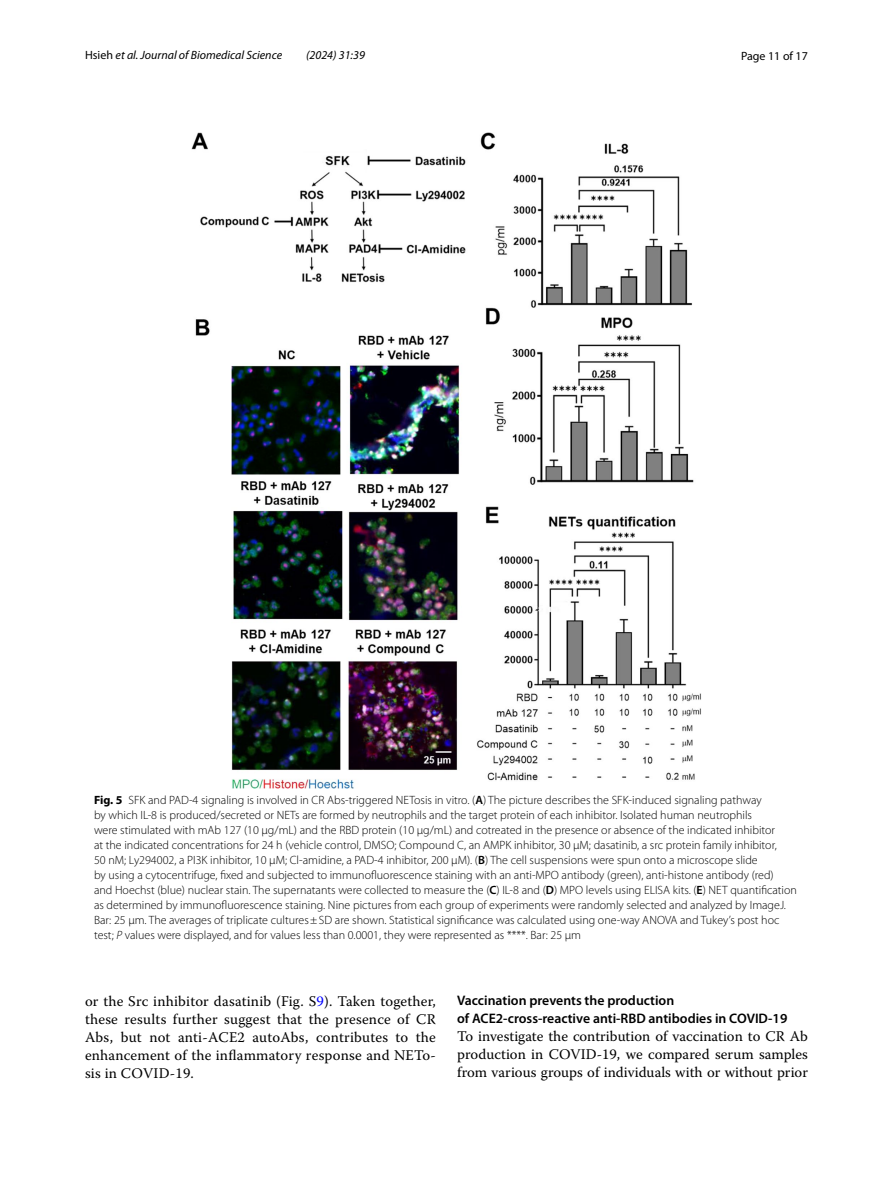
<style>
.page{position:relative;width:893px;height:1187px;background:#fff}
.page>*{position:absolute;margin:0;border:0;box-sizing:border-box;transform-origin:0 0}
.t1{font:14.7px/18px "Warnock Pro";letter-spacing:.01em;color:#000;text-align:justify}
.t2{font:600 13.8px/18px "Myriad Pro";color:#000}
.t3{font:300 12px/15px "Myriad Pro";color:#000}
.t4{font:italic 12px "Myriad Pro";color:#000}
.t5{font:12px "Myriad Pro";color:#000}
.s1{font-style:normal}
.s2{font-weight:700}
.s3{font-weight:600}
.s4{font-style:italic}
.s5{color:#00f}
</style>
<div class="page">
<img style="left:191px;top:133px;width:510px;height:655px">
<p class="t4" style="left:85px;top:48px;width:199px"><span class="s1">Hsieh</span> et al. Journal of Biomedical Science</p>
<p class="t4" style="left:306px;top:48px;width:60px">(2024) 31:39</p>
<p class="t5" style="left:741px;top:48px;width:68px">Page 11 of 17</p>
<p class="t3" style="left:94px;top:792px;width:704px"><span class="s2">Fig. 5</span> SFK and PAD-4 signaling is involved in CR Abs-triggered NETosis in vitro. (<span class="s3">A</span>) The picture describes the SFK-induced signaling pathway<br>by which IL-8 is produced/secreted or NETs are formed by neutrophils and the target protein of each inhibitor. Isolated human neutrophils<br>were stimulated with mAb 127 (10 μg/mL) and the RBD protein (10 μg/mL) and cotreated in the presence or absence of the indicated inhibitor<br>at the indicated concentrations for 24 h (vehicle control, DMSO; Compound C, an AMPK inhibitor, 30 μM; dasatinib, a src protein family inhibitor,<br>50 nM; Ly294002, a PI3K inhibitor, 10 μM; Cl-amidine, a PAD-4 inhibitor, 200 μM). (<span class="s3">B</span>) The cell suspensions were spun onto a microscope slide<br>by using a cytocentrifuge, fixed and subjected to immunofluorescence staining with an anti-MPO antibody (green), anti-histone antibody (red)<br>and Hoechst (blue) nuclear stain. The supernatants were collected to measure the (<span class="s3">C</span>) IL-8 and (<span class="s3">D</span>) MPO levels using ELISA kits. (<span class="s3">E</span>) NET quantification as determined by immunofluorescence staining. Nine pictures from each group of experiments were randomly selected and analyzed by ImageJ.<br>Bar: 25 μm. The averages of triplicate cultures±SD are shown. Statistical significance was calculated using one-way ANOVA and Tukey’s post hoc test; <span class="s4">P</span> values were displayed, and for values less than 0.0001, they were represented as ****. Bar: 25 μm</p>
<p class="t1" style="left:85px;top:991px;width:352px">or the Src inhibitor dasatinib (Fig. S<span class="s5">9</span>). Taken together, these results further suggest that the presence of CR Abs, but not anti-ACE2 autoAbs, contributes to the enhancement of the inflammatory response and NETo&shy;sis in COVID-19.</p>
<p class="t2" style="left:457px;top:991px;width:332px">Vaccination prevents the production<br>of ACE2‑cross‑reactive anti‑RBD antibodies in COVID‑19</p>
<p class="t1" style="left:457px;top:1026px;width:352px">To investigate the contribution of vaccination to CR Ab production in COVID-19, we compared serum samples from various groups of individuals with or without prior</p>
</div>
